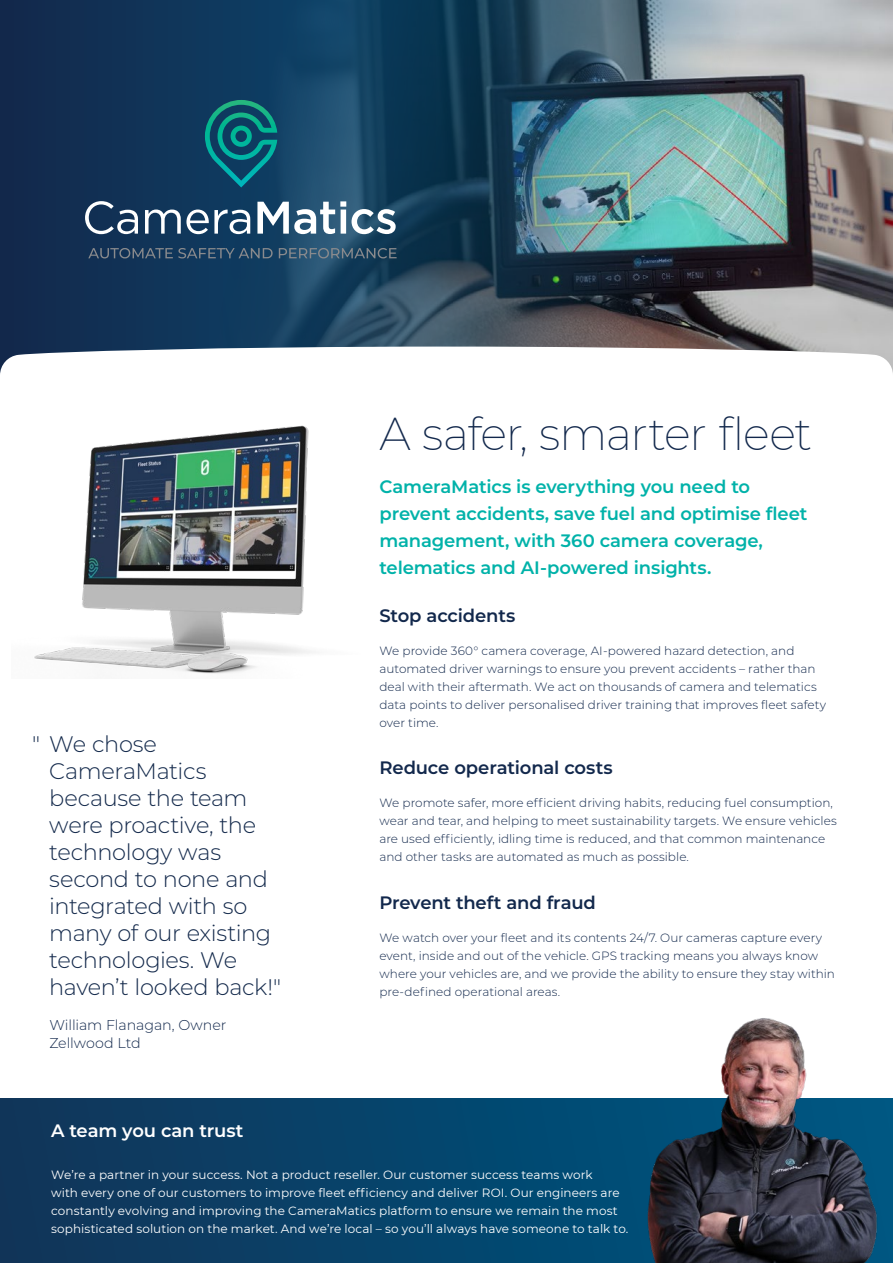
<style>
.page{position:relative;width:893px;height:1263px;background:#fff}
.page>*{position:absolute;margin:0;border:0;box-sizing:border-box;transform-origin:0 0}
.t1{font:200 45px "Montserrat";letter-spacing:-.03em;color:#12284c}
.t2{font:300 22.5px/27px "Montserrat";letter-spacing:-.015em;color:#13294b}
.t3{font:600 18px/27px "Montserrat";letter-spacing:-.01em;color:#00b2a9}
.t4{font:600 18px "Montserrat";letter-spacing:-.01em;color:#12284c}
.t5{font:600 18px "Montserrat";letter-spacing:-.015em;color:#fff}
.t6{font:300 14.25px/18px "Montserrat";letter-spacing:-.01em;color:#12284c}
.t7{font:300 12px/18px "Montserrat";color:#12284c}
.t8{font:12px/18px "Montserrat";letter-spacing:.005em;color:#fff}
</style>
<div class="page">
<img style="left:0;top:0;width:893px;height:347px">
<svg style="left:0;top:1098px;width:893px;height:165px;background:#084168"></svg>
<svg style="left:0;top:347px;width:893px;height:27px"></svg>
<svg style="left:85px;top:201px;width:53px;height:33px"></svg>
<svg style="left:145px;top:209px;width:105px;height:25px"></svg>
<svg style="left:257px;top:201px;width:89px;height:33px"></svg>
<svg style="left:352px;top:209px;width:44px;height:25px"></svg>
<svg style="left:205px;top:100px;width:72px;height:87px;background:#0b6171"></svg>
<svg style="left:88px;top:248px;width:185px;height:10px;background:#344f69"></svg>
<svg style="left:279px;top:248px;width:118px;height:10px"></svg>
<img style="left:633px;top:1018px;width:248px;height:245px">
<img style="left:34px;top:425px;width:278px;height:249px">
<h1 class="t1" style="left:379px;top:403px;width:434px">A safer, smarter fleet</h1>
<h3 class="t3" style="left:379px;top:472px;width:430px">CameraMatics is everything you need to prevent accidents, save fuel and optimise fleet management, with 360 camera coverage, telematics and AI-powered insights.</h3>
<h2 class="t2" style="left:49px;top:730px;width:233px;text-indent:-17px">" We chose<br>CameraMatics because the team were proactive, the technology was second to none and integrated with so many of our existing technologies. We haven’t looked back!"</h2>
<p class="t6" style="left:49px;top:1015px;width:179px">William Flanagan, Owner<br>Zellwood Ltd</p>
<h3 class="t4" style="left:379px;top:603px;width:138px">Stop accidents</h3>
<p class="t7" style="left:379px;top:641px;width:448px">We provide 360° camera coverage, AI-powered hazard detection, and automated driver warnings to ensure you prevent accidents – rather than deal with their aftermath. We act on thousands of camera and telematics data points to deliver personalised driver training that improves fleet safety over time.</p>
<h3 class="t4" style="left:379px;top:755px;width:235px">Reduce operational costs</h3>
<p class="t7" style="left:379px;top:793px;width:459px">We promote safer, more efficient driving habits, reducing fuel consumption, wear and tear, and helping to meet sustainability targets. We ensure vehicles are used efficiently, idling time is reduced, and that common maintenance and other tasks are automated as much as possible.</p>
<h3 class="t4" style="left:379px;top:890px;width:218px">Prevent theft and fraud</h3>
<p class="t7" style="left:379px;top:928px;width:457px">We watch over your fleet and its contents 24/7. Our cameras capture every event, inside and out of the vehicle. GPS tracking means you always know where your vehicles are, and we provide the ability to ensure they stay within pre-defined operational areas.</p>
<h3 class="t5" style="left:51px;top:1118px;width:194px">A team you can trust</h3>
<p class="t8" style="left:51px;top:1165px;width:579px">We’re a partner in your success. Not a product reseller. Our customer success teams work<br>with every one of our customers to improve fleet efficiency and deliver ROI. Our engineers are constantly evolving and improving the CameraMatics platform to ensure we remain the most sophisticated solution on the market. And we’re local – so you’ll always have someone to talk to.</p>
</div>
